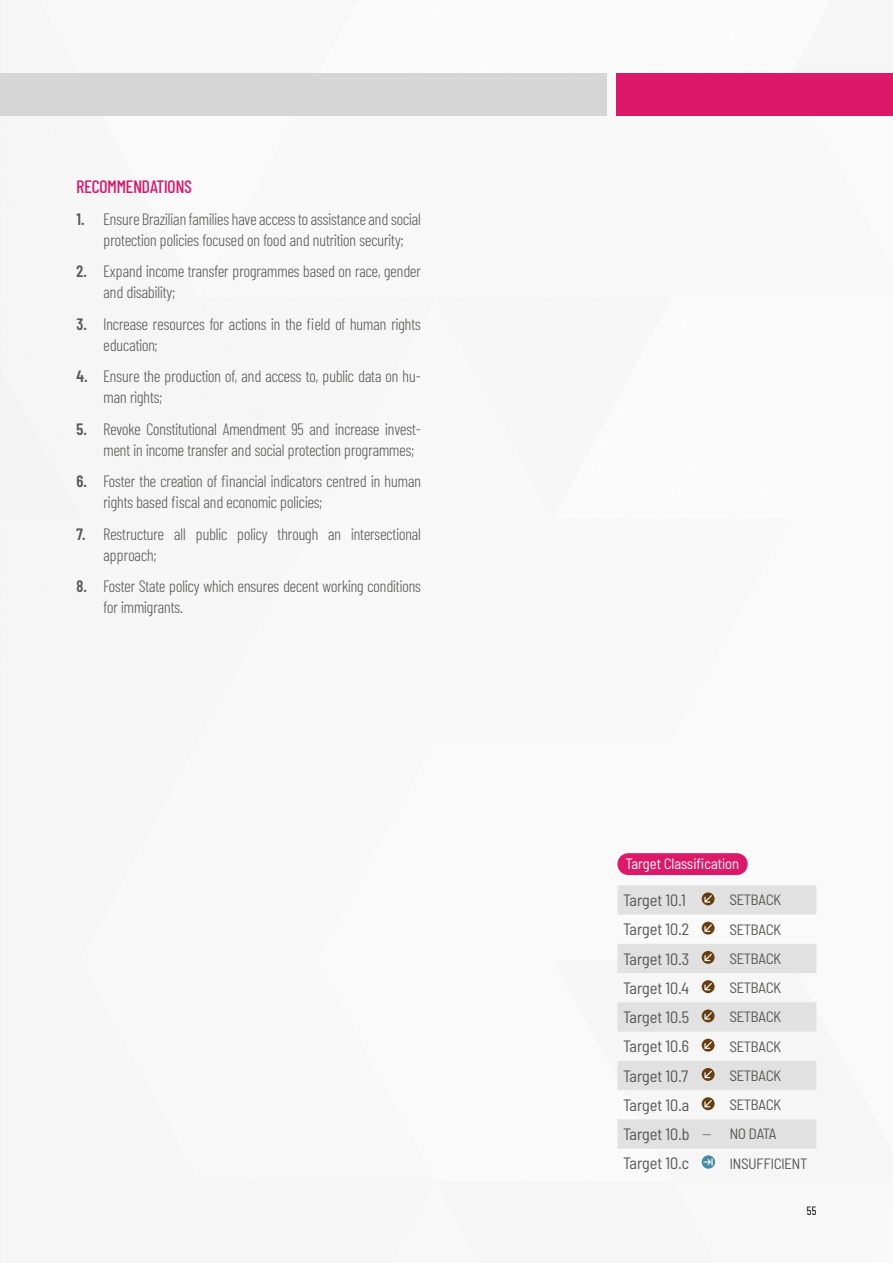
<style>
.page{position:relative;width:893px;height:1263px;background:#fff}
.page>*{position:absolute;margin:0;border:0;box-sizing:border-box;transform-origin:0 0}
.t1{font:500 18px "Barlow Condensed";color:#dd1868}
.t2{font:300 16.5px/21px "Barlow Condensed";color:#575756}
.t3{font:semi-condensed 16.5px/29.2px "Barlow";color:#575756}
.t4{font:semi-condensed 15px "Barlow";color:#575756}
.t5{font:semi-condensed 15px "Barlow";color:#fff}
.t6{font:12px "Barlow Condensed";color:#000}
.s1{font-weight:600}
.s2{font-weight:300;font-size:15px}
.s3{font-size:15px}
</style>
<div class="page">
<div style="left:616px;top:73px;width:277px;height:43px;background:#dd1868"></div>
<hr style="left:0;top:73px;width:1px;height:43px;background:#d6d6d6">
<div style="left:1px;top:73px;width:606px;height:43px;background:#d6d6d6"></div>
<svg style="left:617px;top:885px;width:199px;height:264px;fill:#e1e1e1"></svg>
<div style="left:617px;top:853px;width:131px;height:22px;background:#dd1868;border-radius:11px"></div>
<svg style="left:702px;top:892px;width:13px;height:13px"></svg>
<svg style="left:704px;top:895px;width:8px;height:7px"></svg>
<div style="left:702px;top:922px;width:13px;height:12px;background:#683e10;border-radius:50%"></div>
<svg style="left:704px;top:924px;width:8px;height:8px"></svg>
<svg style="left:702px;top:951px;width:13px;height:13px"></svg>
<svg style="left:704px;top:954px;width:8px;height:7px"></svg>
<svg style="left:702px;top:980px;width:13px;height:13px"></svg>
<svg style="left:704px;top:983px;width:8px;height:7px"></svg>
<svg style="left:702px;top:1009px;width:13px;height:13px"></svg>
<svg style="left:704px;top:1012px;width:8px;height:7px"></svg>
<svg style="left:702px;top:1039px;width:13px;height:13px"></svg>
<svg style="left:704px;top:1041px;width:8px;height:8px"></svg>
<svg style="left:702px;top:1068px;width:13px;height:13px"></svg>
<svg style="left:704px;top:1071px;width:8px;height:7px"></svg>
<svg style="left:702px;top:1097px;width:13px;height:13px"></svg>
<svg style="left:704px;top:1100px;width:8px;height:7px"></svg>
<svg style="left:702px;top:1155px;width:13px;height:14px"></svg>
<svg style="left:703px;top:1158px;width:10px;height:8px"></svg>
<p class="t1" style="left:77px;top:174px;width:117px">RECOMMENDATIONS</p>
<p class="t2" style="left:77px;top:207px;width:346px;text-align:center"><span class="s1">1.</span> Ensure Brazilian families have access to assistance and social protection policies focused on food and nutrition security;</p>
<p class="t2" style="left:104px;top:260px;width:319px;text-indent:-27px"><span class="s1">2.</span> Expand income transfer programmes based on race, gender and disability;</p>
<p class="t2" style="left:104px;top:312px;width:319px;text-indent:-27px"><span class="s1">3.</span> Increase resources for actions in the field of human rights education;</p>
<p class="t2" style="left:104px;top:365px;width:319px;text-indent:-27px"><span class="s1">4.</span> Ensure the production of, and access to, public data on hu&shy;man rights;</p>
<p class="t2" style="left:104px;top:417px;width:319px;text-indent:-27px"><span class="s1">5.</span> Revoke Constitutional Amendment 95 and increase invest&shy;ment in income transfer and social protection programmes;</p>
<p class="t2" style="left:104px;top:470px;width:319px;text-indent:-27px"><span class="s1">6.</span> Foster the creation of financial indicators centred in human rights based fiscal and economic policies;</p>
<p class="t2" style="left:104px;top:522px;width:319px;text-indent:-27px"><span class="s1">7.</span> Restructure all public policy through an intersectional approach;</p>
<p class="t2" style="left:104px;top:575px;width:319px;text-indent:-27px"><span class="s1">8.</span> Foster State policy which ensures decent working conditions for immigrants.</p>
<p class="t5" style="left:626px;top:853px;width:115px">Target Classification</p>
<p class="t3" style="left:623px;top:884px;width:64px">Target 10.1</p>
<p class="t4" style="left:730px;top:889px;width:53px">SETBACK</p>
<p class="t3" style="left:623px;top:913px;width:67px">Target 10.2</p>
<p class="t4" style="left:730px;top:918px;width:53px">SETBACK</p>
<p class="t3" style="left:623px;top:943px;width:67px">Target 10.3</p>
<p class="t4" style="left:730px;top:948px;width:53px">SETBACK</p>
<p class="t3" style="left:623px;top:972px;width:67px">Target 10.4</p>
<p class="t4" style="left:730px;top:977px;width:53px">SETBACK</p>
<p class="t3" style="left:623px;top:1001px;width:67px">Target 10.5</p>
<p class="t4" style="left:730px;top:1006px;width:53px">SETBACK</p>
<p class="t3" style="left:623px;top:1030px;width:67px">Target 10.6</p>
<p class="t4" style="left:730px;top:1035px;width:53px">SETBACK</p>
<p class="t3" style="left:623px;top:1060px;width:66px">Target 10.7</p>
<p class="t4" style="left:730px;top:1065px;width:53px">SETBACK</p>
<p class="t3" style="left:623px;top:1089px;width:67px">Target 10.a</p>
<p class="t4" style="left:730px;top:1094px;width:53px">SETBACK</p>
<p class="t3" style="left:623px;top:1118px;width:154px">Target 10.b <span class="s2">—</span> <span class="s3">NO DATA<br></span>Target 10.c</p>
<p class="t4" style="left:730px;top:1152px;width:79px">INSUFFICIENT</p>
<p class="t6" style="left:807px;top:1202px;width:11px">55</p>
</div>
